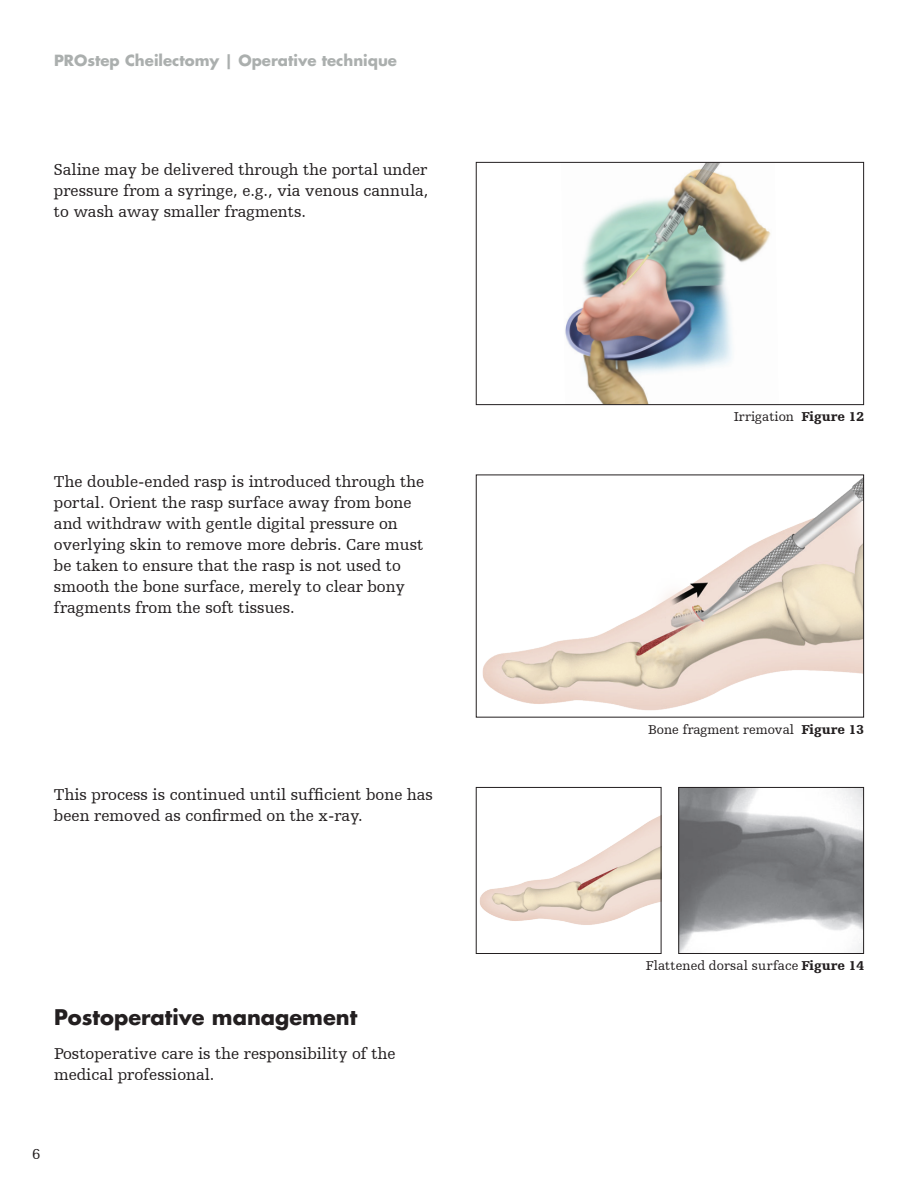
<style>
.page{position:relative;width:918px;height:1188px;background:#fff}
.page>*{position:absolute;margin:0;border:0;box-sizing:border-box;transform-origin:0 0}
.Paragraph_Style_1{font:700 21px "Futura For Stryker";color:#231f20}
.MainParagraphs{font:16.5px/21px "Humanist Slabserif 712 BT";color:#231f20}
.t1{font:700 15px "Futura For Stryker";color:#abafae}
.t2{font:15px "Humanist Slabserif 712 BT";color:#231f20}
.t3{font:13.5px "Humanist Slabserif 712 BT";color:#231f20}
.s1{font-weight:900}
</style>
<div class="page">
<img style="left:565px;top:164px;width:206px;height:239px">
<div style="left:476px;top:162px;width:388px;height:243px;border:1px solid #231f20"></div>
<img style="left:482px;top:478px;width:380px;height:233px">
<div style="left:476px;top:475px;width:388px;height:243px;border:1px solid #231f20"></div>
<img style="left:479px;top:816px;width:180px;height:109px">
<div style="left:476px;top:787px;width:185px;height:167px;border:1px solid #231f20"></div>
<img style="left:680px;top:789px;width:182px;height:163px">
<div style="left:678px;top:787px;width:186px;height:167px;border:1px solid #231f20"></div>
<p class="t1" style="left:54px;top:51px;width:345px">PROstep Cheilectomy | Operative technique</p>
<p class="MainParagraphs" style="left:54px;top:158px;width:376px;text-align:justify">Saline may be delivered through the portal under pressure from a syringe, e.g., via venous cannula, to wash away smaller fragments.</p>
<p class="MainParagraphs" style="left:54px;top:471px;width:372px">The double-ended rasp is introduced through the portal. Orient the rasp surface away from bone and withdraw with gentle digital pressure on overlying skin to remove more debris. Care must be taken to ensure that the rasp is not used to smooth the bone surface, merely to clear bony fragments from the soft tissues.</p>
<p class="MainParagraphs" style="left:54px;top:783px;width:380px">This process is continued until sufficient bone has been removed as confirmed on the x-ray.</p>
<p class="Paragraph_Style_1" style="left:54px;top:1003px;width:305px">Postoperative management</p>
<p class="MainParagraphs" style="left:54px;top:1043px;width:343px">Postoperative care is the responsibility of the medical professional.</p>
<p class="t2" style="left:32px;top:1145px;width:10px">6</p>
<p class="t3" style="left:734px;top:409px;width:132px">Irrigation <span class="s1">Figure 12</span></p>
<p class="t3" style="left:648px;top:721px;width:217px">Bone fragment removal <span class="s1">Figure 13</span></p>
<p class="t3" style="left:646px;top:958px;width:220px">Flattened dorsal surface <span class="s1">Figure 14</span></p>
</div>
